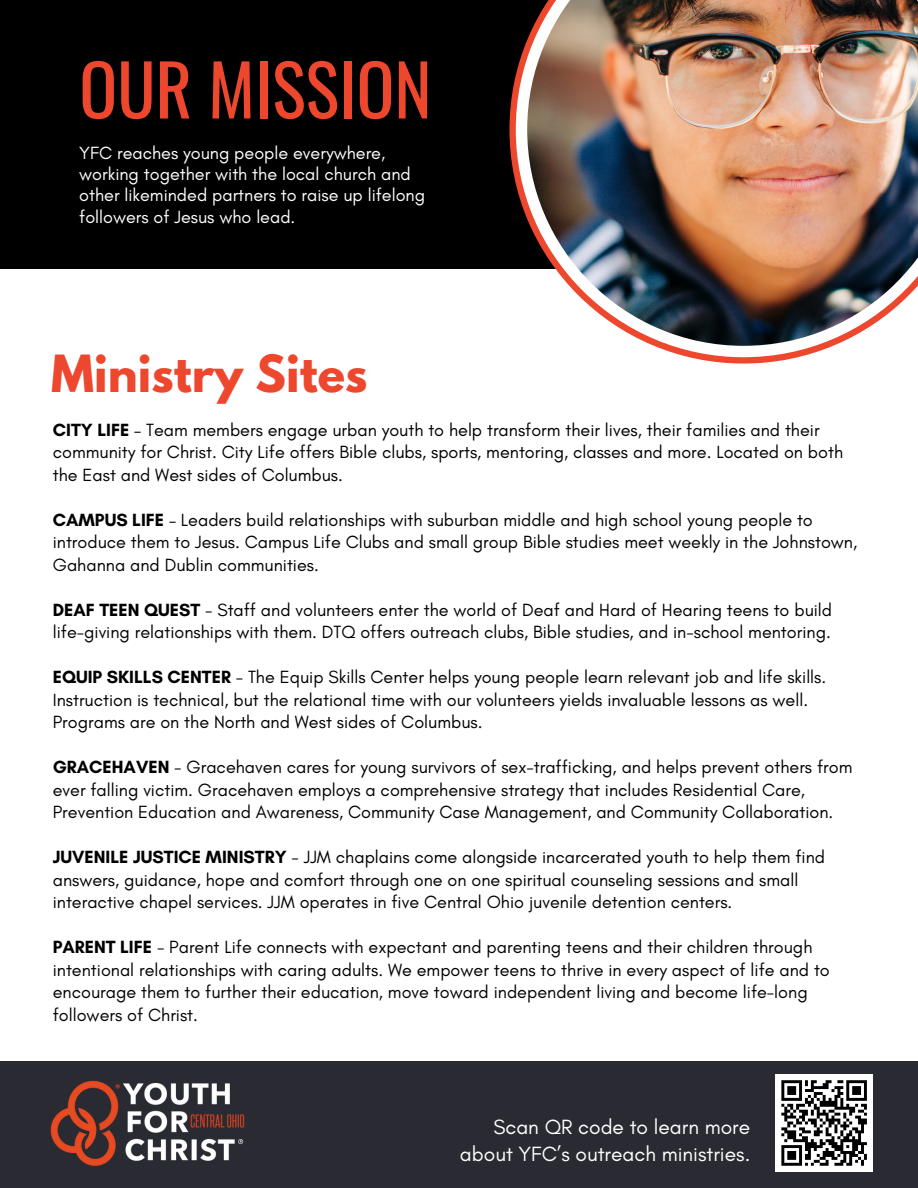
<style>
.page{position:relative;width:918px;height:1188px;background:#fff}
.page>*{position:absolute;margin:0;border:0;box-sizing:border-box;transform-origin:0 0}
.t1{font:70.5px "Oswald";color:#ed472d}
.t2{font:700 45.45px "League Spartan";color:#ed472d}
.t3{font:21px/27px "Glacial Indifference";color:#fff;text-align:right}
.t4{font:18px/22.5px "Glacial Indifference";color:#000}
.t5{font:18px/21.3px "Glacial Indifference";color:#fff}
.s1{font-weight:700}
</style>
<div class="page">
<div style="left:0;top:1061px;width:918px;height:127px;background:#292a32"></div>
<div style="left:775px;top:1074px;width:98px;height:98px;background:#fff"></div>
<svg style="left:781px;top:1080px;width:86px;height:86px"></svg>
<img style="left:50px;top:1080px;width:195px;height:86px">
<div style="left:0;top:0;width:918px;height:268px;background:#000"></div>
<svg style="left:509px;top:75px;width:290px;height:289px"></svg>
<svg style="left:516px;top:40px;width:317px;height:317px"></svg>
<img style="left:527px;top:0;width:391px;height:346px">
<p class="t1" style="left:79px;top:34px;width:354px">OUR MISSION</p>
<p class="t5" style="left:79px;top:142px;width:347px">YFC reaches young people everywhere, working together with the local church and other likeminded partners to raise up lifelong followers of Jesus who lead.</p>
<p class="t2" style="left:51px;top:351px;width:318px">Ministry Sites</p>
<h1 class="t4" style="left:53px;top:418px;width:792px"><span class="s1">CITY LIFE</span> – Team members engage urban youth to help transform their lives, their families and their community for Christ. City Life offers Bible clubs, sports, mentoring, classes and more. Located on both the East and West sides of Columbus.</h1>
<p class="t4" style="left:53px;top:508px;width:806px"><span class="s1">CAMPUS LIFE</span> – Leaders build relationships with suburban middle and high school young people to introduce them to Jesus. Campus Life Clubs and small group Bible studies meet weekly in the Johnstown,<br>Gahanna and Dublin communities.</p>
<p class="t4" style="left:53px;top:598px;width:781px"><span class="s1">DEAF TEEN QUEST</span> - Staff and volunteers enter the world of Deaf and Hard of Hearing teens to build life-giving relationships with them. DTQ offers outreach clubs, Bible studies, and in-school mentoring.</p>
<p class="t4" style="left:53px;top:666px;width:775px"><span class="s1">EQUIP SKILLS CENTER</span> - The Equip Skills Center helps young people learn relevant job and life skills.<br>Instruction is technical, but the relational time with our volunteers yields invaluable lessons as well.<br>Programs are on the North and West sides of Columbus.</p>
<p class="t4" style="left:53px;top:756px;width:801px"><span class="s1">GRACEHAVEN</span> - Gracehaven cares for young survivors of sex-trafficking, and helps prevent others from ever falling victim. Gracehaven employs a comprehensive strategy that includes Residential Care,<br>Prevention Education and Awareness, Community Case Management, and Community Collaboration.</p>
<p class="t4" style="left:53px;top:846px;width:774px"><span class="s1">JUVENILE JUSTICE MINISTRY</span> - JJM chaplains come alongside incarcerated youth to help them find answers, guidance, hope and comfort through one on one spiritual counseling sessions and small interactive chapel services. JJM operates in five Central Ohio juvenile detention centers.</p>
<p class="t4" style="left:53px;top:936px;width:779px"><span class="s1">PARENT LIFE</span> - Parent Life connects with expectant and parenting teens and their children through intentional relationships with caring adults. We empower teens to thrive in every aspect of life and to encourage them to further their education, move toward independent living and become life-long followers of Christ.</p>
<h3 class="t3" style="left:460px;top:1113px;width:292px">Scan QR code to learn more about YFC’s outreach ministries.</h3>
</div>
